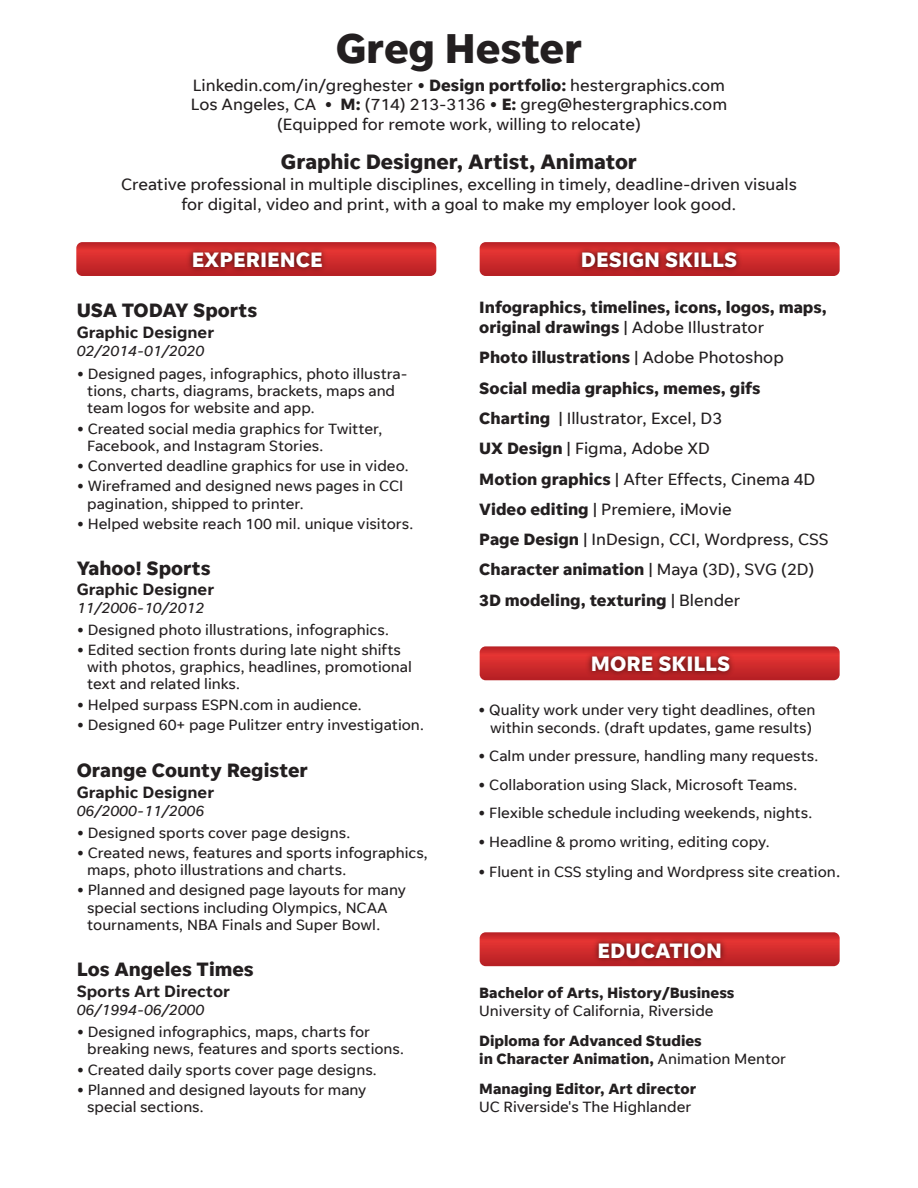
<style>
.page{position:relative;width:918px;height:1188px;background:#fff}
.page>*{position:absolute;margin:0;border:0;box-sizing:border-box;transform-origin:0 0}
.t1{font:700 42px "Unify Sans App";letter-spacing:-.01em;color:#231f20}
.t2{font:700 21px "Unify Sans App";color:#fff}
.t3{font:700 21px "Unify Sans App";color:#231f20}
.t4{font:700 19.5px "Unify Sans App";color:#231f20}
.t5{font:16.5px/30.3px "Unify Sans App";color:#231f20;text-align:center}
.t6{font:700 16.5px/19.8px "Unify Sans App";color:#231f20}
.t7{font:600 16.5px "Unify Sans App";color:#231f20}
.t8{font:15px/17.2px "Unify Sans App";color:#231f20}
.t9{font:700 15px/18px "Unify Sans App";color:#231f20}
.t10{font:italic 15px "Unify Sans App";color:#231f20}
.s1{font-weight:700}
.s2{font-weight:400}
.s3{font-size:16.5px}
</style>
<div class="page">
<img style="left:76px;top:242px;width:361px;height:34px">
<img style="left:479px;top:646px;width:361px;height:35px">
<img style="left:479px;top:932px;width:361px;height:35px">
<img style="left:479px;top:242px;width:361px;height:34px">
<h1 class="t1" style="left:336px;top:25px;width:248px">Greg Hester</h1>
<p class="t5" style="left:191px;top:75px;width:538px;line-height:19.8px">Linkedin.com/in/greghester • <span class="s1">Design portfolio:</span> hestergraphics.com<br>Los Angeles, CA • <span class="s1">M:</span> (714) 213-3136 • <span class="s1">E:</span> greg@hestergraphics.com (Equipped for remote work, willing to relocate)</p>
<h2 class="t3" style="left:281px;top:150px;width:358px">Graphic Designer, Artist, Animator</h2>
<p class="t5" style="left:121px;top:175px;width:677px;line-height:19.8px">Creative professional in multiple disciplines, excelling in timely, deadline-driven visuals for digital, video and print, with a goal to make my employer look good.</p>
<h2 class="t2" style="left:192px;top:248px;width:133px">EXPERIENCE</h2>
<h3 class="t4" style="left:77px;top:300px;width:182px">USA TODAY Sports</h3>
<p class="t7" style="left:77px;top:324px;width:139px">Graphic Designer</p>
<p class="t10" style="left:77px;top:343px;width:129px">02/2014-01/2020</p>
<p class="t8" style="left:87px;top:365px;width:322px;text-indent:-10px">• Designed pages, infographics, photo illustra&shy;tions, charts, diagrams, brackets, maps and team logos for website and app.</p>
<p class="t8" style="left:87px;top:420px;width:297px;text-indent:-10px">• Created social media graphics for Twitter,<br>Facebook, and Instagram Stories.</p>
<p class="t8" style="left:77px;top:457px;width:334px">• Converted deadline graphics for use in video.</p>
<p class="t8" style="left:87px;top:478px;width:318px;text-indent:-10px">• Wireframed and designed news pages in CCI pagination, shipped to printer.</p>
<p class="t8" style="left:77px;top:515px;width:338px">• Helped website reach 100 mil. unique visitors.</p>
<h3 class="t4" style="left:77px;top:558px;width:136px">Yahoo! Sports</h3>
<p class="t7" style="left:77px;top:580px;width:139px">Graphic Designer</p>
<p class="t10" style="left:77px;top:600px;width:129px">11/2006-10/2012</p>
<p class="t8" style="left:77px;top:621px;width:314px">• Designed photo illustrations, infographics.</p>
<p class="t8" style="left:87px;top:641px;width:326px;text-indent:-10px">• Edited section fronts during late night shifts with photos, graphics, headlines, promotional text and related links.</p>
<p class="t8" style="left:77px;top:696px;width:287px">• Helped surpass ESPN.com in audience.</p>
<p class="t8" style="left:77px;top:716px;width:349px">• Designed 60+ page Pulitzer entry investigation.</p>
<h3 class="t4" style="left:77px;top:759px;width:233px">Orange County Register</h3>
<p class="t7" style="left:77px;top:783px;width:139px">Graphic Designer</p>
<p class="t10" style="left:77px;top:803px;width:129px">06/2000-11/2006</p>
<p class="t8" style="left:77px;top:824px;width:275px">• Designed sports cover page designs.</p>
<p class="t8" style="left:87px;top:844px;width:342px;text-indent:-10px">• Created news, features and sports infographics, maps, photo illustrations and charts.</p>
<p class="t8" style="left:87px;top:882px;width:320px;text-indent:-10px">• Planned and designed page layouts for many special sections including Olympics, NCAA tournaments, NBA Finals and Super Bowl.</p>
<h3 class="t4" style="left:77px;top:958px;width:179px">Los Angeles Times</h3>
<p class="t7" style="left:77px;top:982px;width:155px">Sports Art Director</p>
<p class="t10" style="left:77px;top:1002px;width:129px">06/1994-06/2000</p>
<p class="t8" style="left:87px;top:1024px;width:319px;text-indent:-10px">• Designed infographics, maps, charts for breaking news, features and sports sections.</p>
<p class="t8" style="left:77px;top:1061px;width:302px">• Created daily sports cover page designs.</p>
<p class="t8" style="left:87px;top:1081px;width:281px;text-indent:-10px">• Planned and designed layouts for many special sections.</p>
<h2 class="t2" style="left:581px;top:248px;width:158px">DESIGN SKILLS</h2>
<p class="t6" style="left:479px;top:298px;width:349px">Infographics, timelines, icons, logos, maps, original drawings <span class="s2">| Adobe Illustrator</span></p>
<p class="t5" style="left:479px;top:343px;width:351px;text-align:left"><span class="s1">Photo illustrations</span> | Adobe Photoshop <span class="s1">Social media graphics, memes, gifs Charting</span> | Illustrator, Excel, D3<br><span class="s1">UX Design</span> | Figma, Adobe XD<br><span class="s1">Motion graphics</span> | After Effects, Cinema 4D <span class="s1">Video editing</span> | Premiere, iMovie<br><span class="s1">Page Design</span> | InDesign, CCI, Wordpress, CSS <span class="s1">Character animation</span> | Maya (3D), SVG (2D)<br><span class="s1">3D modeling, texturing</span> | Blender</p>
<h2 class="t2" style="left:591px;top:652px;width:141px">MORE SKILLS</h2>
<p class="t8" style="left:478px;top:701px;width:339px;line-height:18px;text-align:center">• Quality work under very tight deadlines, often within seconds. (draft updates, game results)</p>
<p class="t8" style="left:478px;top:748px;width:342px">• Calm under pressure, handling many requests.</p>
<p class="t8" style="left:478px;top:776px;width:321px">• Collaboration using Slack, Microsoft Teams.</p>
<p class="t8" style="left:478px;top:805px;width:336px">• Flexible schedule including weekends, nights.</p>
<p class="t8" style="left:478px;top:833px;width:293px">• Headline &amp; promo writing, editing copy.</p>
<p class="t8" style="left:478px;top:863px;width:364px">• Fluent in CSS styling and Wordpress site creation<span class="s3">.</span></p>
<h2 class="t2" style="left:598px;top:939px;width:126px">EDUCATION</h2>
<p class="t9" style="left:479px;top:984px;width:257px">Bachelor of Arts, History/Business</p>
<p class="t8" style="left:479px;top:1002px;width:236px">University of California, Riverside</p>
<p class="t9" style="left:479px;top:1032px;width:308px">Diploma for Advanced Studies<br>in Character Animation, <span class="s2">Animation Mentor</span></p>
<p class="t9" style="left:479px;top:1080px;width:218px">Managing Editor, Art director</p>
<p class="t8" style="left:479px;top:1098px;width:214px">UC Riverside's The Highlander</p>
</div>
